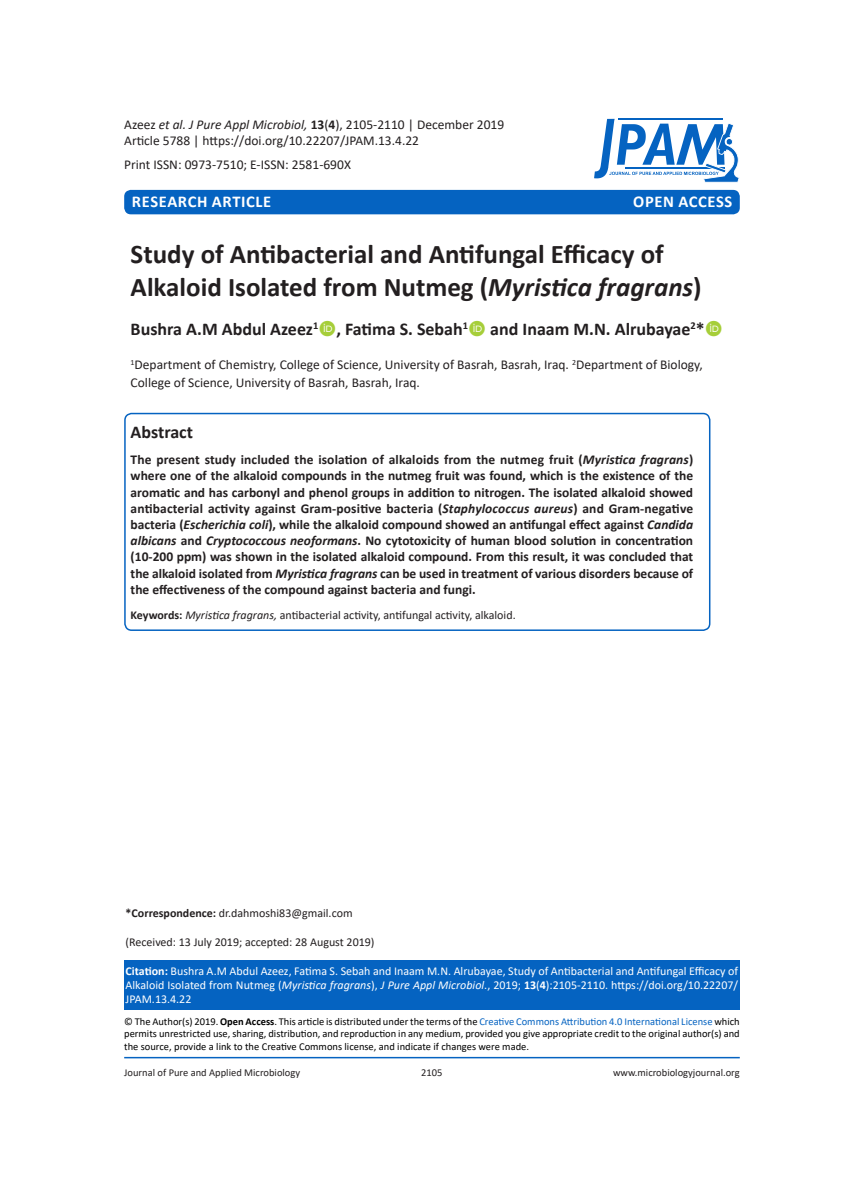
<style>
.page{position:relative;width:864px;height:1188px;background:#fff}
.page>*{position:absolute;margin:0;border:0;box-sizing:border-box;transform-origin:0 0}
.JPAM_Heading{font:700 27px/32.4px "Calibri";color:#231f20}
.JPAM_Author_Name{font:700 18px "Calibri";color:#231f20}
.JPAM_ABSTRACT{font:700 18px "Calibri";color:#231f20}
.t1{font:700 16.5px "Calibri";letter-spacing:.04em;color:#fff}
.JPAM_ABSTRACT-2{font:700 13.5px/16.2px "Calibri";color:#231f20;text-align:justify}
.JPAM_Body_text{font:13.5px "Calibri";color:#231f20}
.JPAM_Body_text-2{font:12px/14.4px "Calibri";color:#fff;text-align:justify}
.JPAM_Body_text-3{font:12px "Calibri";color:#231f20}
.JPAM_ABSTRACT-3{font:12px "Calibri";color:#231f20}
.Body_text{font:10.5px/12.6px "Calibri";color:#000;text-align:justify}
.t2{font:10.5px "Calibri";color:#231f20}
.s1{font-style:italic}
.s2{font-weight:700}
.s3{color:#0563c1}
</style>
<div class="page">
<div style="left:124px;top:960px;width:616px;height:50px;background:#0563c1"></div>
<hr style="left:124px;top:1057px;width:616px;height:1px;background:#0563c1">
<div style="left:124px;top:190px;width:616px;height:24px;background:#0563c1;border-radius:7px"></div>
<svg style="left:594px;top:119px;width:145px;height:64px"></svg>
<div style="left:124px;top:413px;width:586px;height:218px;border:2px solid #0563c1;border-radius:7px"></div>
<p class="JPAM_Body_text" style="left:124px;top:115px;width:382px">Azeez <span class="s1">et al. J Pure Appl Microbiol,</span> <span class="s2">13</span>(<span class="s2">4</span>), 2105-2110 | December 2019</p>
<p class="JPAM_Body_text" style="left:124px;top:131px;width:296px">Article 5788 | https://doi.org/10.22207/JPAM.13.4.22</p>
<p class="JPAM_Body_text" style="left:124px;top:155px;width:228px">Print ISSN: 0973-7510; E-ISSN: 2581-690X</p>
<p class="t1" style="left:132px;top:189px;width:141px">RESEARCH ARTICLE</p>
<p class="t1" style="left:633px;top:189px;width:101px">OPEN ACCESS</p>
<p class="JPAM_Heading" style="left:131px;top:238px;width:573px">Study of Antibacterial and Antifungal Efficacy of<br>Alkaloid Isolated from Nutmeg (<span class="s1">Myristica fragrans</span>)</p>
<p class="JPAM_Author_Name" style="left:131px;top:317px;width:576px">Bushra A.M Abdul Azeez<sup>1</sup> , Fatima S. Sebah<sup>1</sup> and Inaam M.N. Alrubayae<sup>2</sup>*</p>
<p class="JPAM_Body_text" style="left:131px;top:356px;width:574px"><sup>1</sup>Department of Chemistry, College of Science, University of Basrah, Basrah, Iraq. <sup>2</sup>Department of Biology,</p>
<p class="JPAM_Body_text" style="left:131px;top:374px;width:291px">College of Science, University of Basrah, Basrah, Iraq.</p>
<p class="JPAM_ABSTRACT" style="left:131px;top:419px;width:64px">Abstract</p>
<p class="JPAM_ABSTRACT-2" style="left:131px;top:451px;width:564px">The present study included the isolation of alkaloids from the nutmeg fruit (<span class="s1">Myristica fragrans</span>) where one of the alkaloid compounds in the nutmeg fruit was found, which is the existence of the aromatic and has carbonyl and phenol groups in addition to nitrogen. The isolated alkaloid showed antibacterial activity against Gram-positive bacteria (<span class="s1">Staphylococcus aureus</span>) and Gram-negative bacteria (<span class="s1">Escherichia coli</span>), while the alkaloid compound showed an antifungal effect against <span class="s1">Candida albicans</span> and <span class="s1">Cryptococcous neoformans</span>. No cytotoxicity of human blood solution in concentration (10-200 ppm) was shown in the isolated alkaloid compound. From this result, it was concluded that the alkaloid isolated from <span class="s1">Myristica fragrans</span> can be used in treatment of various disorders because of the effectiveness of the compound against bacteria and fungi.</p>
<p class="JPAM_ABSTRACT-3" style="left:131px;top:606px;width:387px"><span class="s2">Keywords:</span> <span class="s1">Myristica fragrans,</span> antibacterial activity, antifungal activity, alkaloid.</p>
<p class="JPAM_Body_text-3" style="left:126px;top:905px;width:228px"><span class="s2">*Correspondence:</span> dr.dahmoshi83@gmail.com</p>
<p class="JPAM_Body_text-3" style="left:126px;top:934px;width:250px">(Received: 13 July 2019; accepted: 28 August 2019)</p>
<p class="JPAM_Body_text-2" style="left:126px;top:963px;width:614px"><span class="s2">Citation:</span> Bushra A.M Abdul Azeez, Fatima S. Sebah and Inaam M.N. Alrubayae, Study of Antibacterial and Antifungal Efficacy of Alkaloid Isolated from Nutmeg (<span class="s1">Myristica fragrans</span>), <span class="s1">J Pure Appl Microbiol</span>., 2019; <span class="s2">13</span>(<span class="s2">4</span>):2105-2110. https://doi.org/10.22207/ JPAM.13.4.22</p>
<p class="Body_text" style="left:124px;top:1015px;width:617px">© The Author(s) 2019. <span class="s2">Open Access</span>. This article is distributed under the terms of the <span class="s3">Creative Commons Attribution 4.0 International License</span> which permits unrestricted use, sharing, distribution, and reproduction in any medium, provided you give appropriate credit to the original author(s) and the source, provide a link to the Creative Commons license, and indicate if changes were made.</p>
<p class="t2" style="left:124px;top:1065px;width:177px">Journal of Pure and Applied Microbiology</p>
<p class="t2" style="left:421px;top:1065px;width:23px">2105</p>
<p class="t2" style="left:613px;top:1065px;width:128px">www.microbiologyjournal.org</p>
</div>
